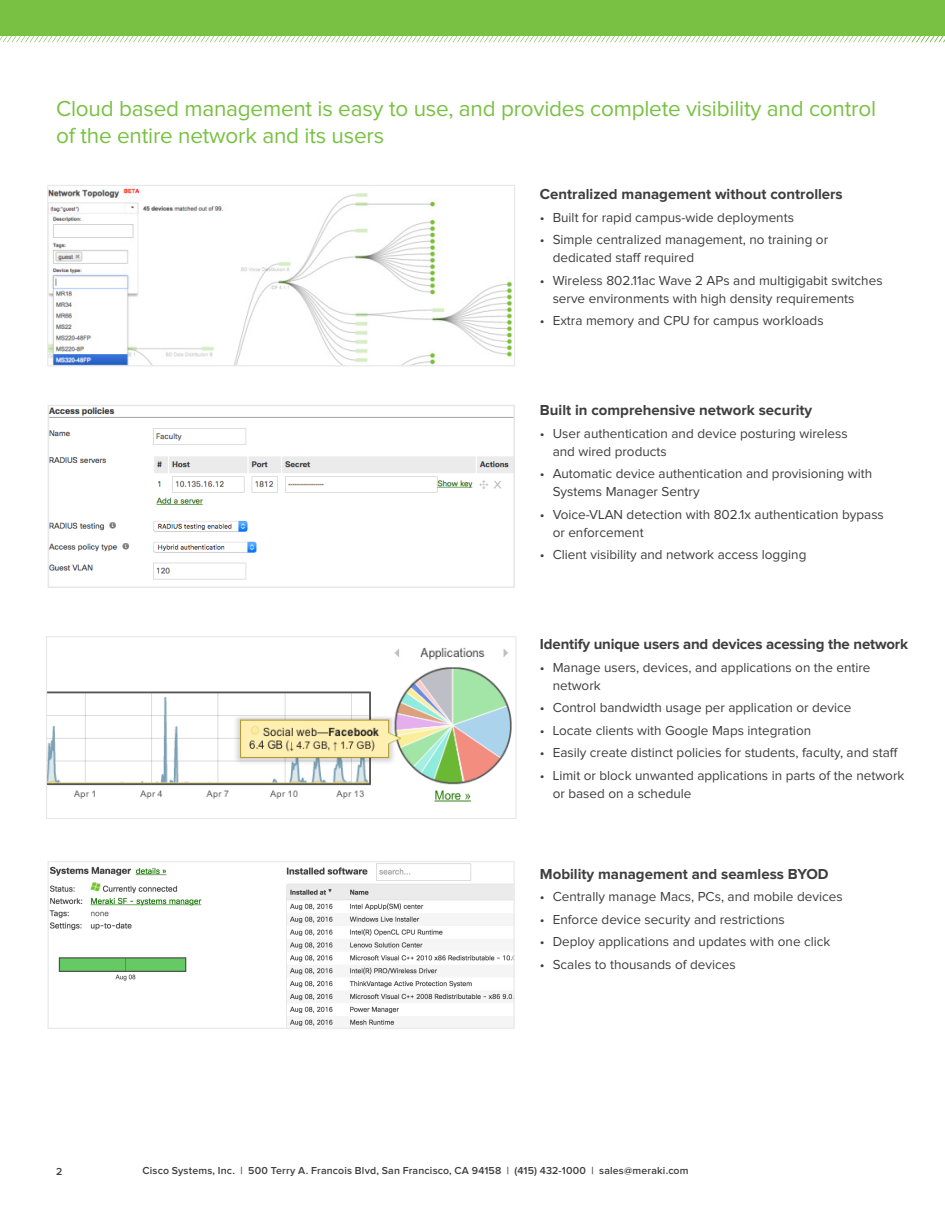
<style>
.page{position:relative;width:945px;height:1215px;background:#fff}
.page>*{position:absolute;margin:0;border:0;box-sizing:border-box;transform-origin:0 0}
.t1{font:22.5px/27px "Proxima Nova";letter-spacing:-.01em;color:#79c142}
.t2{font:700 15px "Proxima Nova";color:#3e3e3f}
.t3{font:13.5px/18px "Proxima Nova";color:#3e3e3f}
.Page_Number{font:600 10.5px "Proxima Nova";letter-spacing:.02em;color:#3e3e3f}
</style>
<div class="page">
<img style="left:48px;top:647px;width:464px;height:155px">
<div style="left:46px;top:636px;width:471px;height:183px;border:1px solid #e6e7e9"></div>
<img style="left:49px;top:188px;width:464px;height:176px">
<div style="left:47px;top:185px;width:468px;height:181px;border:1px solid #e6e7e9"></div>
<div style="left:146px;top:188px;width:20px;height:9px;background:#fff"></div>
<img style="left:51px;top:408px;width:461px;height:172px">
<div style="left:48px;top:405px;width:467px;height:183px;border:2px solid #e6e7e9"></div>
<img style="left:50px;top:864px;width:462px;height:162px">
<div style="left:47px;top:861px;width:468px;height:168px;border:2px solid #ececee"></div>
<div style="left:0;top:0;width:945px;height:35px;background:#79c142"></div>
<svg style="left:0;top:35px;width:945px;height:8px"></svg>
<h2 class="t1" style="left:56px;top:96px;width:821px">Cloud based management is easy to use, and provides complete visibility and control of the entire network and its users</h2>
<p class="t2" style="left:540px;top:186px;width:304px">Centralized management without controllers</p>
<p class="t3" style="left:540px;top:208px;width:256px">• Built for rapid campus-wide deployments</p>
<p class="t3" style="left:553px;top:231px;width:277px;text-indent:-13px">• Simple centralized management, no training or dedicated staff required</p>
<p class="t3" style="left:553px;top:271px;width:331px;text-indent:-13px">• Wireless 802.11ac Wave 2 APs and multigigabit switches serve environments with high density requirements</p>
<p class="t3" style="left:540px;top:312px;width:285px">• Extra memory and CPU for campus workloads</p>
<p class="t2" style="left:540px;top:402px;width:274px">Built in comprehensive network security</p>
<p class="t3" style="left:553px;top:424px;width:297px;text-indent:-13px">• User authentication and device posturing wireless and wired products</p>
<p class="t3" style="left:553px;top:465px;width:321px;text-indent:-13px">• Automatic device authentication and provisioning with<br>Systems Manager Sentry</p>
<p class="t3" style="left:553px;top:505px;width:333px;text-indent:-13px">• Voice-VLAN detection with 802.1x authentication bypass or enforcement</p>
<p class="t3" style="left:540px;top:546px;width:268px">• Client visibility and network access logging</p>
<p class="t2" style="left:540px;top:636px;width:370px">Identify unique users and devices acessing the network</p>
<p class="t3" style="left:553px;top:658px;width:319px;text-indent:-13px">• Manage users, devices, and applications on the entire network</p>
<p class="t3" style="left:540px;top:699px;width:313px">• Control bandwidth usage per application or device</p>
<p class="t3" style="left:540px;top:721px;width:273px">• Locate clients with Google Maps integration</p>
<p class="t3" style="left:540px;top:744px;width:360px">• Easily create distinct policies for students, faculty, and staff</p>
<p class="t3" style="left:553px;top:766px;width:353px;text-indent:-13px">• Limit or block unwanted applications in parts of the network or based on a schedule</p>
<p class="t2" style="left:540px;top:865px;width:290px">Mobility management and seamless BYOD</p>
<p class="t3" style="left:540px;top:888px;width:304px">• Centrally manage Macs, PCs, and mobile devices</p>
<p class="t3" style="left:540px;top:910px;width:246px">• Enforce device security and restrictions</p>
<p class="t3" style="left:540px;top:933px;width:292px">• Deploy applications and updates with one click</p>
<p class="t3" style="left:540px;top:955px;width:197px">• Scales to thousands of devices</p>
<p class="Page_Number" style="left:56px;top:1165px;width:8px">2</p>
<p class="Page_Number" style="left:143px;top:1165px;width:548px">Cisco Systems, Inc. | 500 Terry A. Francois Blvd, San Francisco, CA 94158 | (415) 432-1000 | sales@meraki.com</p>
</div>
